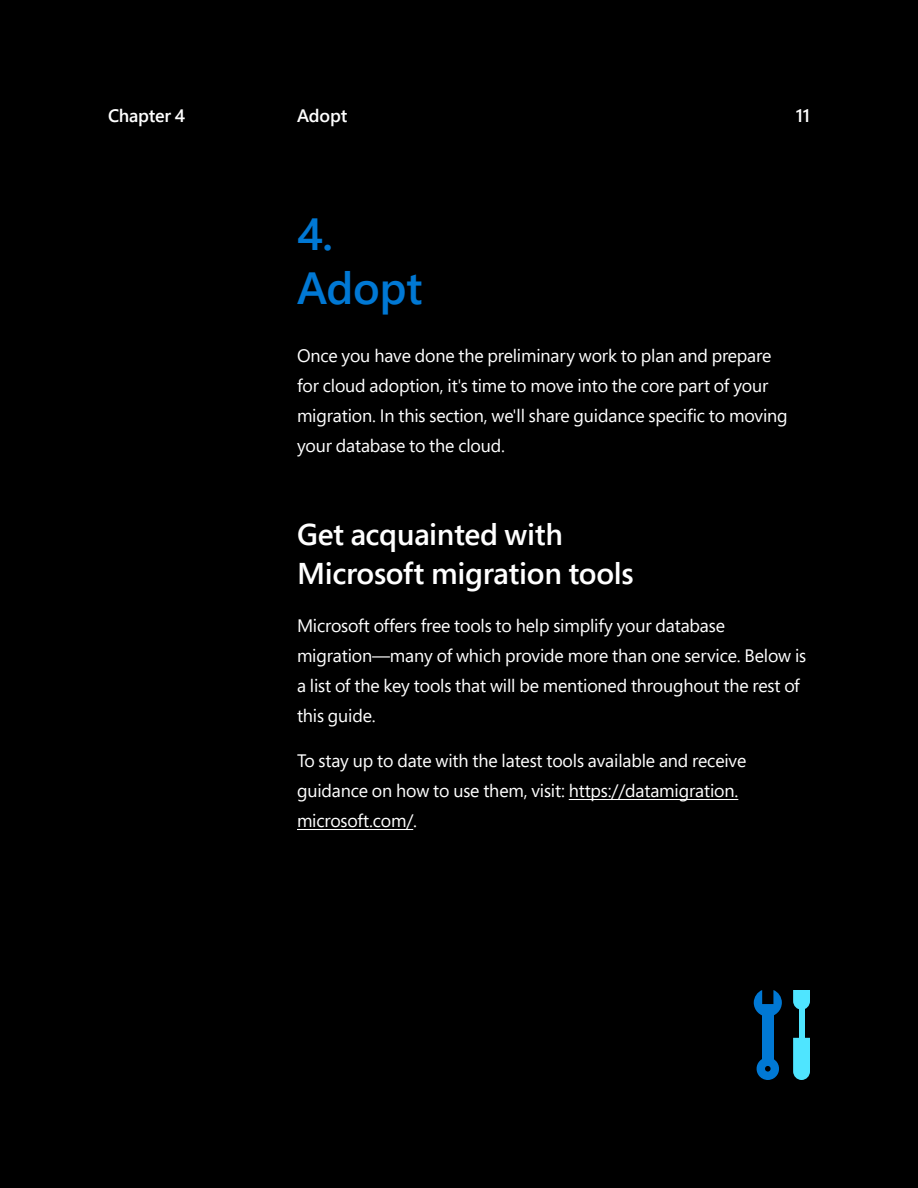
<style>
.page{position:relative;width:918px;height:1188px;background:#000}
.page>*{position:absolute;margin:0;border:0;box-sizing:border-box;transform-origin:0 0}
.t1{font:600 45px/54px "Segoe Pro";letter-spacing:-.01em;color:#0078d4}
.H2{font:600 30px/39px "Segoe Pro";letter-spacing:-.01em;color:#fff}
.Body{font:18px/30px "Segoe Pro";letter-spacing:-.01em;color:#fff}
.t2{font:600 18px "Segoe Pro";letter-spacing:-.01em;color:#fff}
</style>
<div class="page">
<hr style="left:569px;top:799px;width:169px;height:1px;background:#fff">
<hr style="left:297px;top:829px;width:116px;height:1px;background:#fff">
<svg style="left:756px;top:1057px;width:23px;height:23px"></svg>
<div style="left:799px;top:1007px;width:5px;height:34px;background:#4fe5ff"></div>
<svg style="left:793px;top:990px;width:17px;height:20px"></svg>
<svg style="left:793px;top:1038px;width:17px;height:42px"></svg>
<div style="left:762px;top:1008px;width:11px;height:56px;background:#0078d4"></div>
<svg style="left:754px;top:990px;width:28px;height:27px"></svg>
<p class="t2" style="left:108px;top:103px;width:79px">Chapter 4</p>
<p class="t2" style="left:297px;top:103px;width:52px">Adopt</p>
<p class="t2" style="left:796px;top:103px;width:16px">11</p>
<h1 class="t1" style="left:297px;top:206px;width:127px">4.<br>Adopt</h1>
<p class="Body" style="left:297px;top:340px;width:492px">Once you have done the preliminary work to plan and prepare for cloud adoption, it's time to move into the core part of your migration. In this section, we'll share guidance specific to moving your database to the cloud.</p>
<h1 class="H2" style="left:297px;top:514px;width:338px">Get acquainted with<br>Microsoft migration tools</h1>
<p class="Body" style="left:297px;top:610px;width:511px">Microsoft offers free tools to help simplify your database migration—many of which provide more than one service. Below is a list of the key tools that will be mentioned throughout the rest of this guide.</p>
<p class="Body" style="left:297px;top:745px;width:451px">To stay up to date with the latest tools available and receive guidance on how to use them, visit: https://datamigration. microsoft.com/.</p>
</div>
